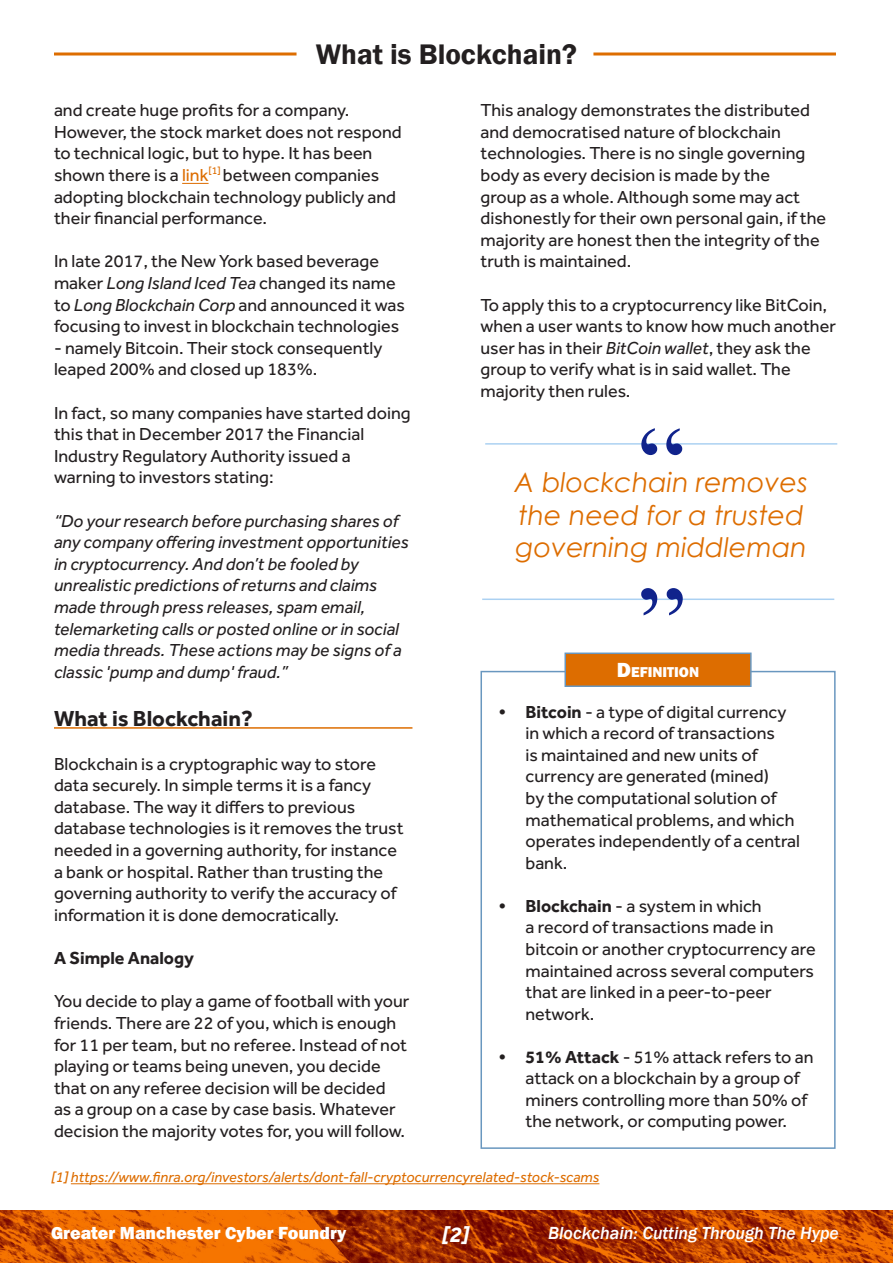
<style>
.page{position:relative;width:893px;height:1263px;background:#fff}
.page>*{position:absolute;margin:0;border:0;box-sizing:border-box;transform-origin:0 0}
.t1{font:108px "Mongolian Baiti";color:#10238c}
.t2{font:106.8px "Mongolian Baiti";color:#10238c}
.t3{font:600 29.1px "Franklin Gothic";color:#231f20}
.Quote_Punch_out{font:italic 27px/32.4px "Century Gothic";color:#dd6d00}
.t4{font:700 22.5px "Effra";color:#231f20}
.t5{font:italic 700 22.5px "Effra";color:#fff}
.t6{font:18px/21.6px "Effra";color:#231f20}
.t7{font:italic 18px/21.6px "Effra";color:#231f20}
.t8{font:italic 500 18px "Franklin Gothic";color:#fff}
.t9{font:800 18px "Franklin Gothic";color:#fff}
.t10{font:700 18px "Effra";color:#231f20}
.t11{font:italic 15px "Effra";color:#dd6d00}
.t12{font:800 14.7px "Franklin Gothic";color:#fff}
.s1{color:#dd6d00}
.s2{font-style:italic}
.s3{font-size:21px}
.s4{font-weight:700}
</style>
<div class="page">
<img style="left:0;top:1210px;width:893px;height:53px">
<hr style="left:485px;top:443px;width:352px;height:2px;background:#abd1f2">
<hr style="left:482px;top:598px;width:352px;height:2px;background:#abd1f2">
<hr style="left:54px;top:53px;width:243px;height:3px;background:#dd6d00">
<hr style="left:593px;top:53px;width:243px;height:3px;background:#dd6d00">
<hr style="left:54px;top:727px;width:358px;height:2px;background:#dd6d00">
<svg style="left:182px;top:183px;width:27px;height:1px"></svg>
<div style="left:480px;top:671px;width:356px;height:478px;border:2px solid #6997bf"></div>
<div style="left:564px;top:652px;width:188px;height:35px;background:#dd6d00;border:2px solid #6997bf"></div>
<hr style="left:71px;top:1183px;width:528px;height:1px;background:#dd6d00">
<p class="t3" style="left:316px;top:36px;width:263px">What is Blockchain?</p>
<p class="t6" style="left:54px;top:99px;width:297px">and create huge profits for a company.</p>
<p class="t6" style="left:54px;top:121px;width:349px">However, the stock market does not respond to technical logic, but to hype. It has been shown there is a <span class="s1">link</span><sup>[1]</sup> between companies adopting blockchain technology publicly and their financial performance.</p>
<p class="t6" style="left:54px;top:250px;width:353px">In late 2017, the New York based beverage maker <span class="s2">Long Island Iced Tea</span> changed its name to <span class="s2">Long Blockchain Corp</span> and announced it was focusing to invest in blockchain technologies</p>
<p class="t6" style="left:54px;top:337px;width:330px">- namely Bitcoin. Their stock consequently leaped 200% and closed up 183%.</p>
<p class="t6" style="left:54px;top:402px;width:358px">In fact, so many companies have started doing this that in December 2017 the Financial Industry Regulatory Authority issued a warning to investors stating:</p>
<p class="t7" style="left:54px;top:510px;width:356px">“Do your research before purchasing shares of any company offering investment opportunities in cryptocurrency. And don’t be fooled by unrealistic predictions of returns and claims made through press releases, spam email, telemarketing calls or posted online or in social media threads. These actions may be signs of a classic 'pump and dump' fraud.”</p>
<p class="t4" style="left:54px;top:705px;width:200px">What is Blockchain?</p>
<p class="t6" style="left:54px;top:753px;width:351px">Blockchain is a cryptographic way to store data securely. In simple terms it is a fancy database. The way it differs to previous database technologies is it removes the trust needed in a governing authority, for instance a bank or hospital. Rather than trusting the governing authority to verify the accuracy of information it is done democratically.</p>
<p class="t10" style="left:54px;top:947px;width:142px">A Simple Analogy</p>
<p class="t6" style="left:54px;top:990px;width:357px">You decide to play a game of football with your friends. There are 22 of you, which is enough for 11 per team, but no referee. Instead of not playing or teams being uneven, you decide that on any referee decision will be decided<br>as a group on a case by case basis. Whatever decision the majority votes for, you will follow.</p>
<p class="t6" style="left:480px;top:99px;width:347px">This analogy demonstrates the distributed and democratised nature of blockchain technologies. There is no single governing body as every decision is made by the<br>group as a whole. Although some may act dishonestly for their own personal gain, if the majority are honest then the integrity of the truth is maintained.</p>
<p class="t6" style="left:480px;top:294px;width:357px">To apply this to a cryptocurrency like BitCoin, when a user wants to know how much another user has in their <span class="s2">BitCoin wallet</span>, they ask the group to verify what is in said wallet. The majority then rules.</p>
<p class="t2" style="left:638px;top:408px;width:49px">“</p>
<p class="Quote_Punch_out" style="left:515px;top:466px;width:295px">A blockchain removes the need for a trusted governing middleman</p>
<p class="t1" style="left:638px;top:568px;width:49px">”</p>
<p class="t12" style="left:617px;top:663px;width:84px"><span class="s3">D</span>EFINITION</p>
<p class="t6" style="left:525px;top:701px;width:276px;text-indent:-27px"><span class="s4">• Bitcoin</span> - a type of digital currency in which a record of transactions<br>is maintained and new units of currency are generated (mined)<br>by the computational solution of mathematical problems, and which operates independently of a central bank.</p>
<p class="t6" style="left:525px;top:895px;width:292px;text-indent:-27px"><span class="s4">• Blockchain</span> - a system in which<br>a record of transactions made in bitcoin or another cryptocurrency are maintained across several computers that are linked in a peer-to-peer network.</p>
<p class="t6" style="left:525px;top:1045px;width:290px;text-indent:-27px"><span class="s4">• 51% Attack</span> - 51% attack refers to an attack on a blockchain by a group of miners controlling more than 50% of the network, or computing power.</p>
<p class="t11" style="left:51px;top:1168px;width:550px">[1] https://www.finra.org/investors/alerts/dont-fall-cryptocurrencyrelated-stock-scams</p>
<p class="t9" style="left:51px;top:1221px;width:297px">Greater Manchester Cyber Foundry</p>
<p class="t5" style="left:441px;top:1220px;width:29px">[2]</p>
<p class="t8" style="left:548px;top:1222px;width:292px">Blockchain: Cutting Through The Hype</p>
</div>
